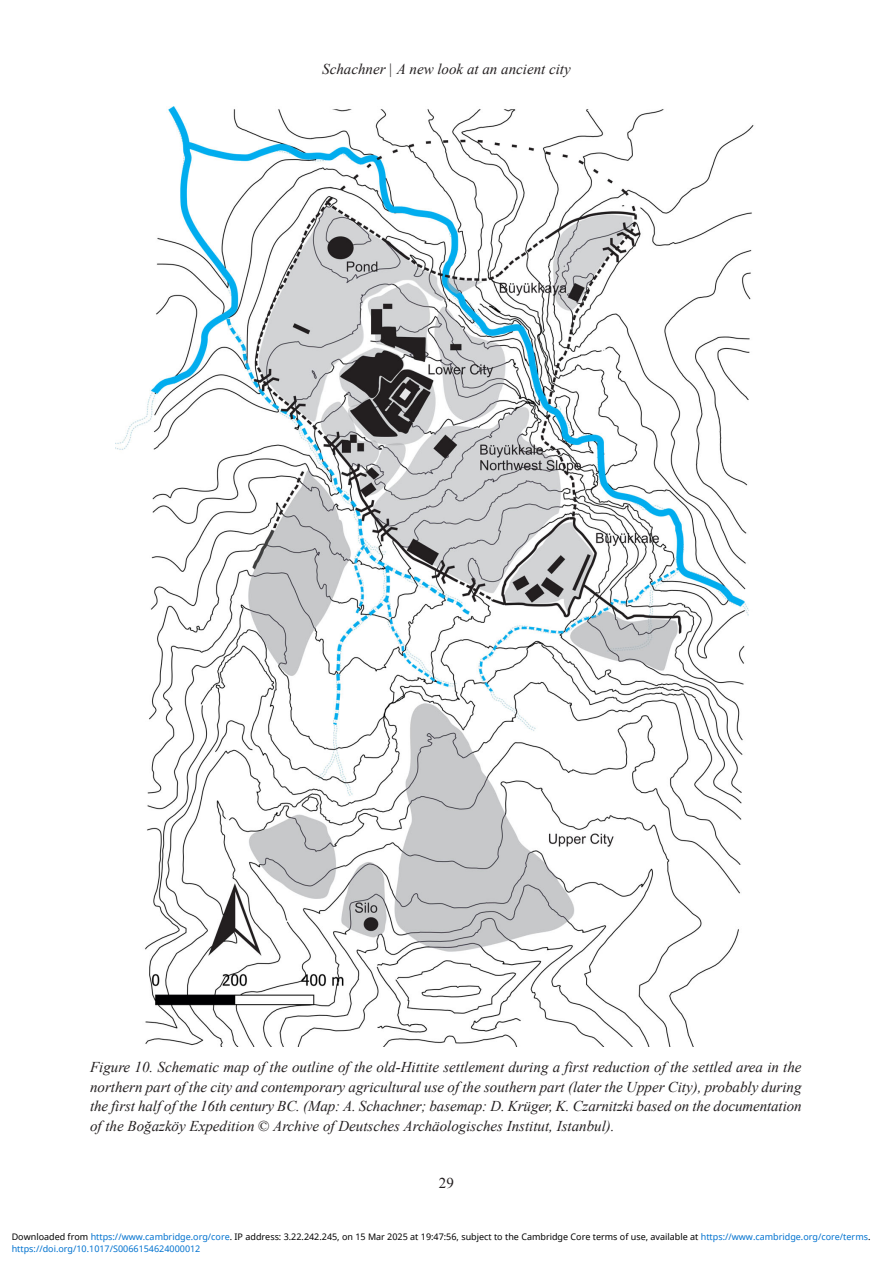
<style>
.page{position:relative;width:893px;height:1263px;background:#fff}
.page>*{position:absolute;margin:0;border:0;box-sizing:border-box;transform-origin:0 0}
.t1{font:italic 15px/19.5px "Times New Roman";color:#231f20;text-align:justify}
.t2{font:15px "Times New Roman";color:#231f20}
.t3{font:9px "Noto Sans";color:#000}
.t4{font:9px "Noto Sans";color:#0172cf}
.s1{color:#0172cf}
</style>
<div class="page">
<img style="left:115px;top:106px;width:639px;height:941px">
<p class="t1" style="left:322px;top:59px;width:250px">Schachner | A new look at an ancient city</p>
<p class="t1" style="left:90px;top:1057px;width:713px">Figure 10. Schematic map of the outline of the old-Hittite settlement during a first reduction of the settled area in the northern part of the city and contemporary agricultural use of the southern part (later the Upper City), probably during the first half of the 16th century BC. (Map: A. Schachner; basemap: D. Krüger, K. Czarnitzki based on the documentation of the Boğazköy Expedition © Archive of Deutsches Archäologisches Institut, Istanbul).</p>
<p class="t2" style="left:439px;top:1175px;width:16px">29</p>
<p class="t3" style="left:12px;top:1231px;width:860px">Downloaded from <span class="s1">https://www.cambridge.org/core</span>. IP address: 3.22.242.245, on 15 Mar 2025 at 19:47:56, subject to the Cambridge Core terms of use, available at <span class="s1">https://www.cambridge.org/core/terms</span>.</p>
<p class="t4" style="left:12px;top:1243px;width:190px">https://doi.org/10.1017/S0066154624000012</p>
</div>
